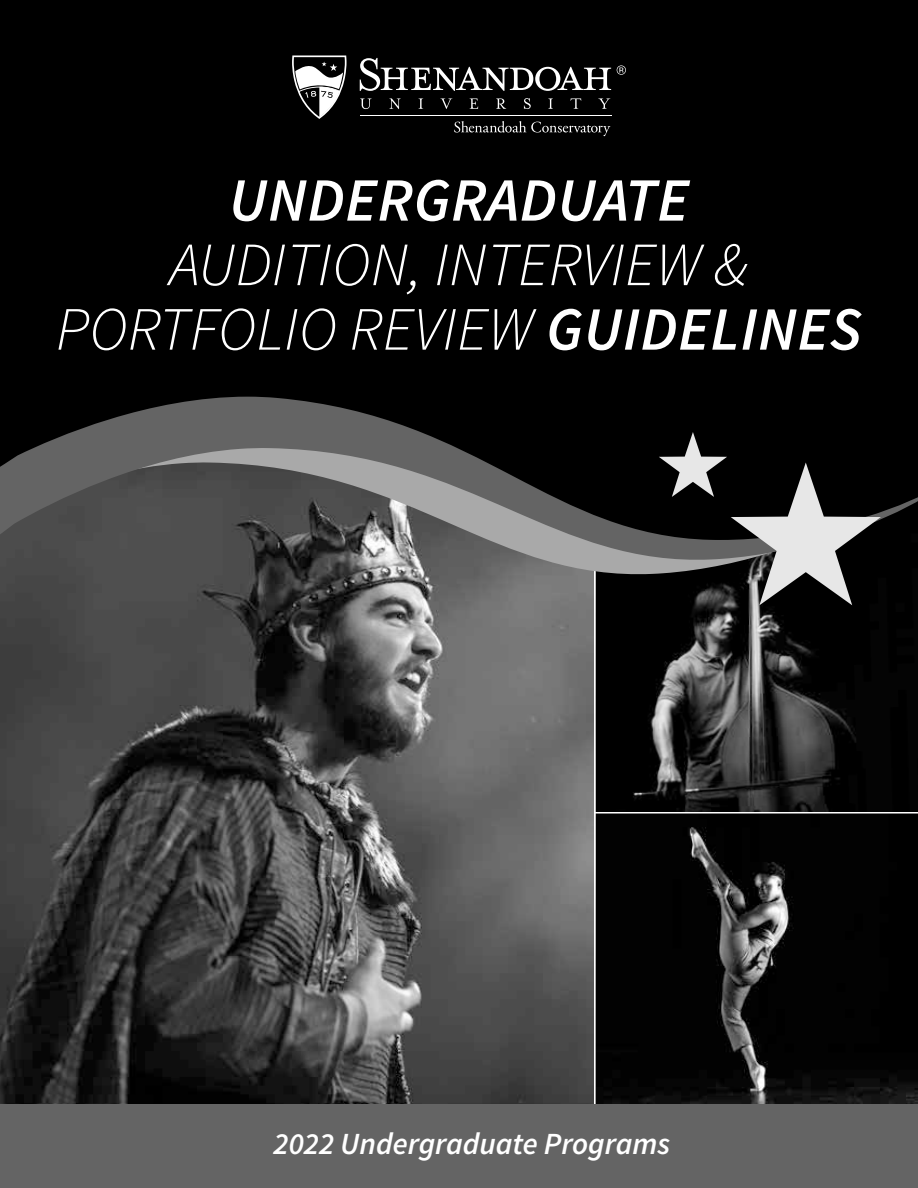
<style>
.page{position:relative;width:918px;height:1188px;background:#fff}
.page>*{position:absolute;margin:0;border:0;box-sizing:border-box;transform-origin:0 0}
.t1{font:italic 300 61.5px/64.5px "Source Sans Pro";letter-spacing:.01em;color:#fff;text-align:center}
.t2{font:italic 600 61.5px "Source Sans Pro";letter-spacing:.01em;color:#fff}
.t3{font:italic 600 30.75px "Source Sans Pro";color:#fff}
.s1{font-weight:600}
</style>
<div class="page">
<img style="left:596px;top:563px;width:322px;height:249px">
<img style="left:596px;top:814px;width:322px;height:290px">
<img style="left:0;top:577px;width:594px;height:527px">
<svg style="left:0;top:540px;width:918px;height:23px;background:#5f5f5f"></svg>
<svg style="left:0;top:0;width:918px;height:540px;background:#0e0e0e"></svg>
<div style="left:0;top:1104px;width:918px;height:84px;background:#646464"></div>
<svg style="left:659px;top:432px;width:222px;height:173px;background:#404040"></svg>
<svg style="left:292px;top:55px;width:55px;height:64px"></svg>
<hr style="left:360px;top:115px;width:251px;height:1px;background:#fff">
<svg style="left:360px;top:98px;width:12px;height:11px"></svg>
<svg style="left:389px;top:98px;width:12px;height:11px"></svg>
<svg style="left:419px;top:98px;width:4px;height:11px"></svg>
<svg style="left:440px;top:98px;width:12px;height:11px"></svg>
<svg style="left:470px;top:98px;width:8px;height:11px"></svg>
<svg style="left:496px;top:98px;width:10px;height:11px"></svg>
<svg style="left:524px;top:98px;width:7px;height:11px"></svg>
<svg style="left:548px;top:98px;width:5px;height:11px"></svg>
<svg style="left:571px;top:98px;width:10px;height:11px"></svg>
<svg style="left:598px;top:98px;width:12px;height:11px"></svg>
<svg style="left:360px;top:58px;width:251px;height:33px"></svg>
<svg style="left:454px;top:121px;width:156px;height:15px;background:#282828"></svg>
<svg style="left:617px;top:65px;width:9px;height:10px"></svg>
<p class="t2" style="left:229px;top:162px;width:462px">UNDERGRADUATE</p>
<p class="t1" style="left:56px;top:233px;width:807px">AUDITION, INTERVIEW &amp;<br>PORTFOLIO REVIEW <span class="s1">GUIDELINES</span></p>
<p class="t3" style="left:274px;top:1124px;width:398px">2022 Undergraduate Programs</p>
</div>
